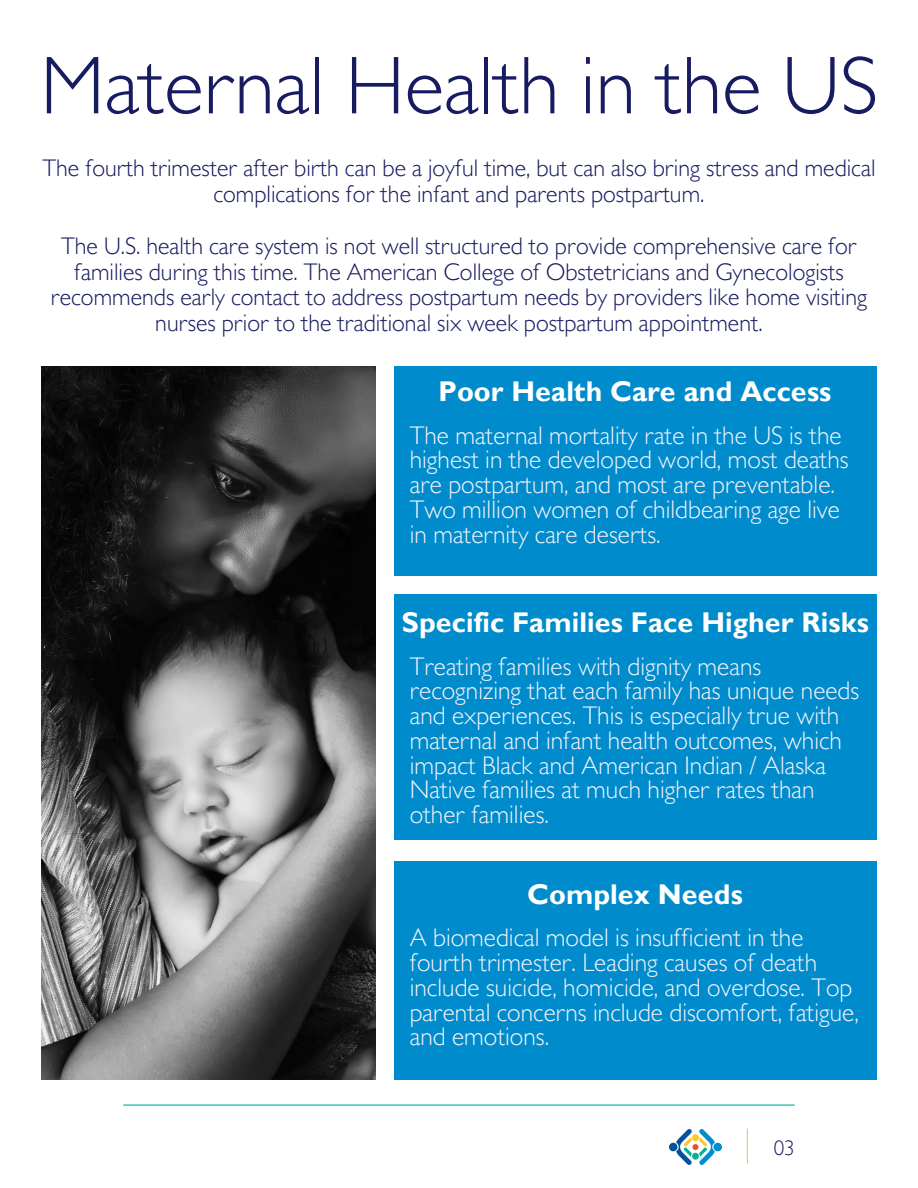
<style>
.page{position:relative;width:918px;height:1188px;background:#fff}
.page>*{position:absolute;margin:0;border:0;box-sizing:border-box;transform-origin:0 0}
.t1{font:300 82.5px "Gill Sans MT Std";color:#171b60}
.t2{font:700 28.5px "Gill Sans MT Std";color:#fff}
.t3{font:300 25.5px/24.8px "Gill Sans MT Std";color:#f3f3fa}
.t4{font:300 24px/25.8px "Gill Sans MT Std";color:#171b60;text-align:center}
.t5{font:300 21px "Gill Sans MT Std";color:#171b60}
</style>
<div class="page">
<img style="left:41px;top:366px;width:335px;height:714px">
<hr style="left:124px;top:1104px;width:670px;height:2px;background:#00b197">
<hr style="left:747px;top:1129px;width:1px;height:34px;background:#fbc946">
<img style="left:670px;top:1129px;width:51px;height:35px">
<div style="left:394px;top:366px;width:483px;height:210px;background:#008ccc"></div>
<div style="left:394px;top:594px;width:483px;height:245px;background:#008ccc"></div>
<div style="left:394px;top:862px;width:483px;height:218px;background:#008ccc"></div>
<p class="t1" style="left:40px;top:57px;width:839px">Maternal Health in the US</p>
<p class="t4" style="left:42px;top:159px;width:835px">The fourth trimester after birth can be a joyful time, but can also bring stress and medical complications for the infant and parents postpartum.</p>
<p class="t4" style="left:51px;top:236px;width:818px">The U.S. health care system is not well structured to provide comprehensive care for families during this time. The American College of Obstetricians and Gynecologists recommends early contact to address postpartum needs by providers like home visiting nurses prior to the traditional six week postpartum appointment.</p>
<h2 class="t2" style="left:439px;top:382px;width:394px">Poor Health Care and Access</h2>
<p class="t3" style="left:410px;top:427px;width:441px">The maternal mortality rate in the US is the highest in the developed world, most deaths are postpartum, and most are preventable.<br>Two million women of childbearing age live in maternity care deserts.</p>
<p class="t2" style="left:402px;top:613px;width:469px">Specific Families Face Higher Risks</p>
<h2 class="t3" style="left:410px;top:658px;width:451px">Treating families with dignity means recognizing that each family has unique needs and experiences. This is especially true with maternal and infant health outcomes, which impact Black and American Indian / Alaska Native families at much higher rates than other families.</h2>
<p class="t2" style="left:528px;top:885px;width:217px">Complex Needs</p>
<p class="t3" style="left:410px;top:929px;width:451px">A biomedical model is insufficient in the fourth trimester. Leading causes of death include suicide, homicide, and overdose. Top parental concerns include discomfort, fatigue, and emotions.</p>
<h2 class="t5" style="left:774px;top:1140px;width:22px">03</h2>
</div>
